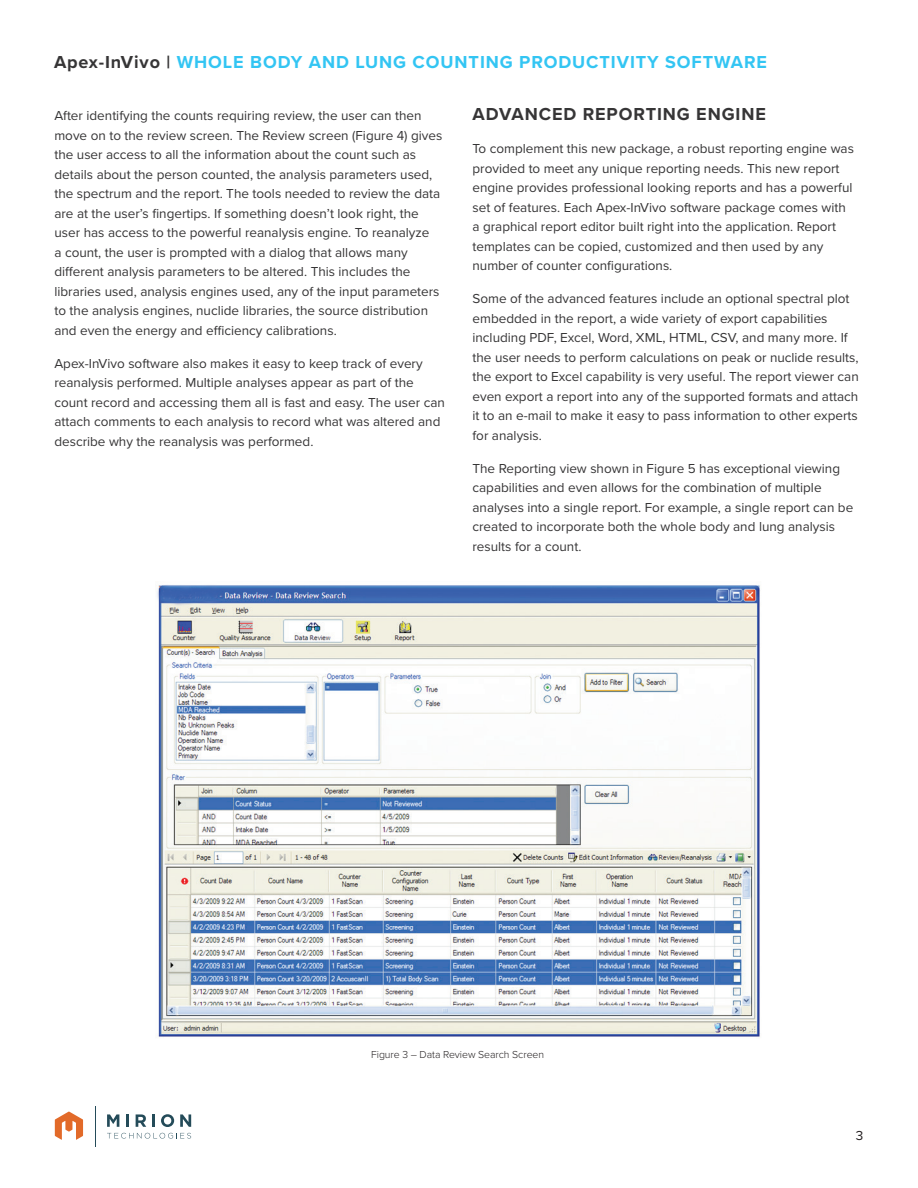
<style>
.page{position:relative;width:918px;height:1188px;background:#fff}
.page>*{position:absolute;margin:0;border:0;box-sizing:border-box;transform-origin:0 0}
.Small_Header{font:700 18px "Proxima Nova";letter-spacing:.05em;color:#33c5f3}
.Small_Header-2{font:700 18px "Proxima Nova";letter-spacing:.05em;color:#363536}
.Body_Copy_Small{font:13.5px/19.5px "Proxima Nova";color:#363536}
.t1{font:13.5px "Proxima Nova";color:#231f20}
.t2{font:300 10.5px "Proxima Nova";letter-spacing:-.005em;color:#231f20}
.s1{color:#363536}
</style>
<div class="page">
<hr style="left:95px;top:1106px;width:1px;height:41px;background:#244b59">
<svg style="left:107px;top:1133px;width:84px;height:6px"></svg>
<svg style="left:107px;top:1114px;width:12px;height:13px"></svg>
<svg style="left:126px;top:1114px;width:3px;height:13px"></svg>
<svg style="left:136px;top:1114px;width:10px;height:13px"></svg>
<svg style="left:152px;top:1114px;width:3px;height:13px"></svg>
<svg style="left:161px;top:1114px;width:13px;height:13px"></svg>
<svg style="left:180px;top:1114px;width:11px;height:13px"></svg>
<svg style="left:55px;top:1112px;width:28px;height:28px"></svg>
<img style="left:157px;top:585px;width:603px;height:452px">
<p class="Small_Header" style="left:54px;top:49px;width:714px"><span class="s1">Apex-InVivo |</span> WHOLE BODY AND LUNG COUNTING PRODUCTIVITY SOFTWARE</p>
<p class="Body_Copy_Small" style="left:54px;top:105px;width:389px">After identifying the counts requiring review, the user can then move on to the review screen. The Review screen (Figure 4) gives the user access to all the information about the count such as details about the person counted, the analysis parameters used, the spectrum and the report. The tools needed to review the data are at the user’s fingertips. If something doesn’t look right, the user has access to the powerful reanalysis engine. To reanalyze<br>a count, the user is prompted with a dialog that allows many different analysis parameters to be altered. This includes the libraries used, analysis engines used, any of the input parameters to the analysis engines, nuclide libraries, the source distribution and even the energy and efficiency calibrations.</p>
<p class="Body_Copy_Small" style="left:54px;top:353px;width:392px">Apex-InVivo software also makes it easy to keep track of every reanalysis performed. Multiple analyses appear as part of the count record and accessing them all is fast and easy. The user can attach comments to each analysis to record what was altered and describe why the reanalysis was performed.</p>
<p class="Small_Header-2" style="left:472px;top:101px;width:295px">ADVANCED REPORTING ENGINE</p>
<p class="Body_Copy_Small" style="left:472px;top:138px;width:383px">To complement this new package, a robust reporting engine was provided to meet any unique reporting needs. This new report engine provides professional looking reports and has a powerful set of features. Each Apex-InVivo software package comes with a graphical report editor built right into the application. Report templates can be copied, customized and then used by any number of counter configurations.</p>
<p class="Body_Copy_Small" style="left:472px;top:288px;width:388px">Some of the advanced features include an optional spectral plot embedded in the report, a wide variety of export capabilities including PDF, Excel, Word, XML, HTML, CSV, and many more. If the user needs to perform calculations on peak or nuclide results, the export to Excel capability is very useful. The report viewer can even export a report into any of the supported formats and attach it to an e-mail to make it easy to pass information to other experts for analysis.</p>
<p class="Body_Copy_Small" style="left:472px;top:458px;width:382px">The Reporting view shown in Figure 5 has exceptional viewing capabilities and even allows for the combination of multiple analyses into a single report. For example, a single report can be created to incorporate both the whole body and lung analysis results for a count.</p>
<p class="t2" style="left:371px;top:1047px;width:174px">Figure 3 – Data Review Search Screen</p>
<p class="t1" style="left:856px;top:1125px;width:9px">3</p>
</div>
